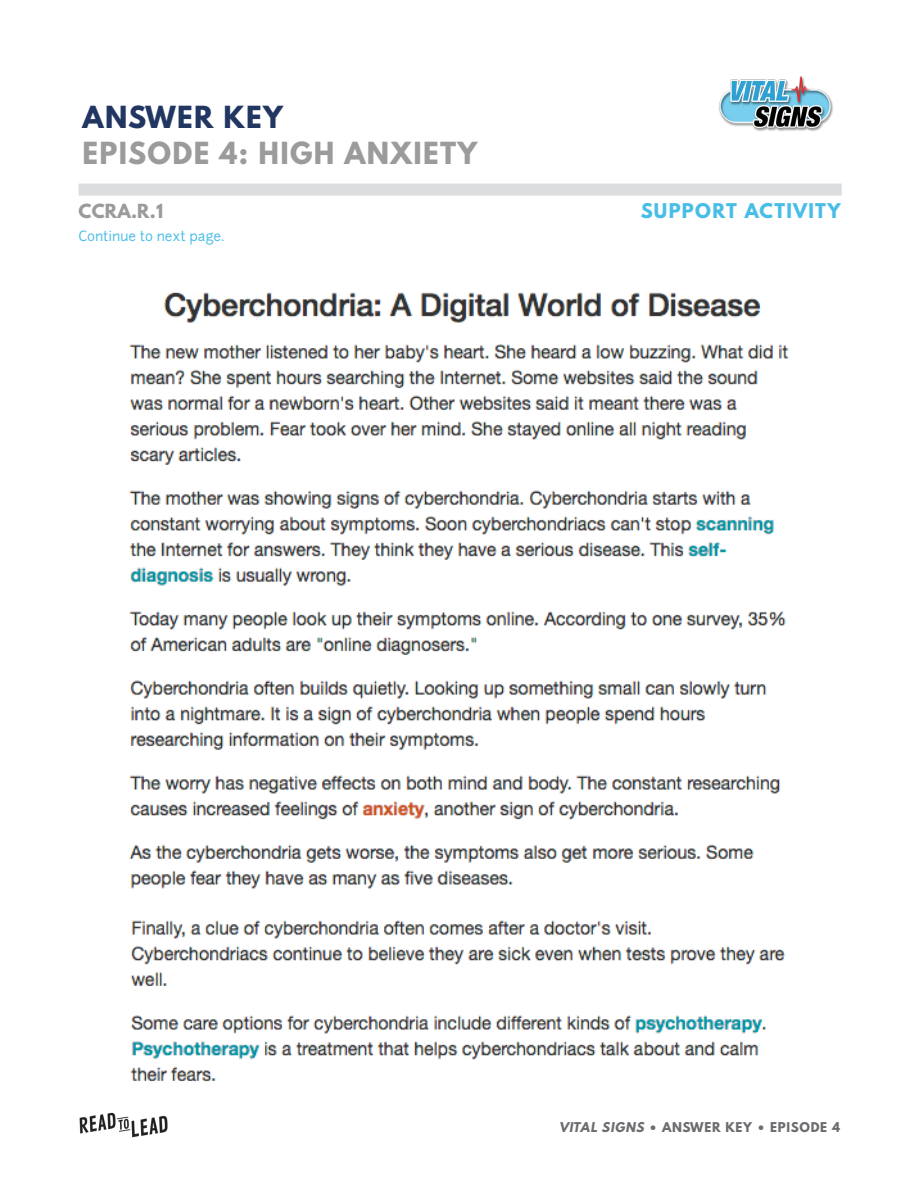
<style>
.page{position:relative;width:918px;height:1188px;background:#fff}
.page>*{position:absolute;margin:0;border:0;box-sizing:border-box;transform-origin:0 0}
.t1{font:700 27px "League Spartan";letter-spacing:.05em;color:#9c9b9b}
.t2{font:700 27px "League Spartan";letter-spacing:.05em;color:#213661}
.t3{font:700 18px "League Spartan";letter-spacing:.065em;color:#48bde6}
.t4{font:700 17.25px "League Spartan";color:#9c9b9b}
.t5{font:13.5px "Junction";color:#48bde6}
.t6{font:700 12px "League Spartan";letter-spacing:.06em;color:#6c6d70}
.s1{font-style:italic}
</style>
<div class="page">
<div style="left:79px;top:184px;width:763px;height:12px;background:#dcdddf"></div>
<img style="left:719px;top:76px;width:114px;height:55px">
<img style="left:79px;top:1112px;width:89px;height:26px">
<img style="left:129px;top:292px;width:660px;height:597px">
<img style="left:130px;top:920px;width:655px;height:162px">
<h1 class="t2" style="left:83px;top:96px;width:202px">ANSWER KEY</h1>
<h1 class="t1" style="left:83px;top:132px;width:396px">EPISODE 4: HIGH ANXIETY</h1>
<h3 class="t4" style="left:79px;top:197px;width:86px">CCRA.R.1</h3>
<h2 class="t3" style="left:641px;top:196px;width:201px">SUPPORT ACTIVITY</h2>
<p class="t5" style="left:79px;top:227px;width:147px">Continue to next page.</p>
<p class="t6" style="left:559px;top:1117px;width:282px"><span class="s1">VITAL SIGNS</span> • ANSWER KEY • EPISODE 4</p>
</div>
